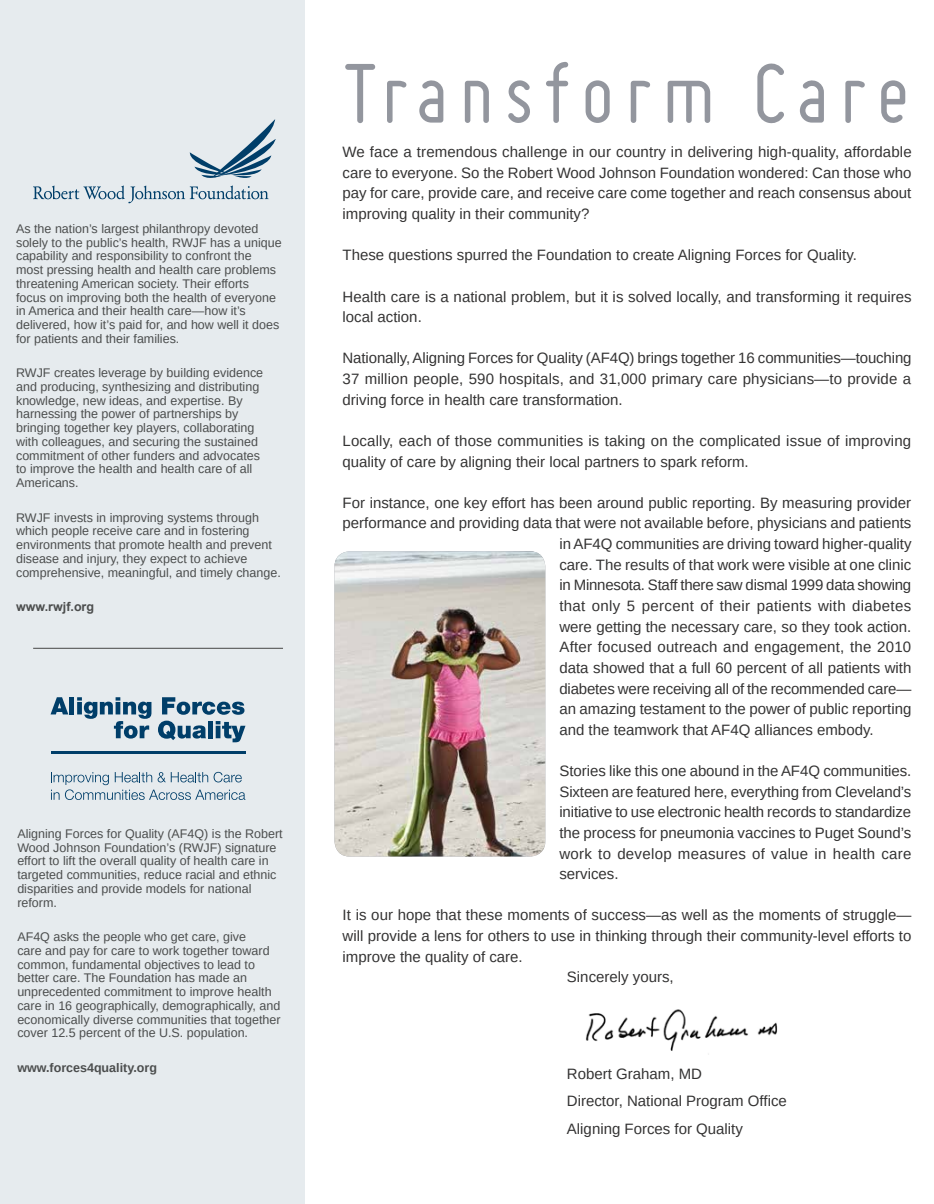
<style>
.page{position:relative;width:934px;height:1204px;background:#fff}
.page>*{position:absolute;margin:0;border:0;box-sizing:border-box;transform-origin:0 0}
.t1{font:92.5px "Miso";letter-spacing:.1em;color:#93969e}
.t2{font:15px/20.6px "Arimo";color:#343333;text-align:justify}
.t3{font:15px "Arimo";letter-spacing:.02em;color:#343333}
.t4{font:12.5px/13.8px "Arimo";color:#4b4d4d}
.t5{font:700 12.5px "Arimo";color:#4b4d4d}
.t6{font:700 12.5px "Arial";color:#4b4d4d}
</style>
<div class="page">
<div style="left:0;top:0;width:304px;height:1204px;background:#e6ebee"></div>
<img style="left:586px;top:1009px;width:192px;height:46px">
<svg style="left:33px;top:119px;width:243px;height:84px"></svg>
<hr style="left:51px;top:752px;width:195px;height:2px;background:#003e69">
<svg style="left:51px;top:697px;width:17px;height:17px"></svg>
<hr style="left:70px;top:697px;width:4px;height:17px;background:#003e69">
<svg style="left:77px;top:697px;width:74px;height:41px"></svg>
<svg style="left:158px;top:697px;width:87px;height:45px"></svg>
<svg style="left:51px;top:772px;width:194px;height:28px"></svg>
<img style="left:334px;top:551px;width:211px;height:305px">
<hr style="left:33px;top:648px;width:250px;height:1px;background:#666767">
<p class="t4" style="left:16px;top:222px;width:267px">As the nation’s largest philanthropy devoted solely to the public’s health, RWJF has a unique capability and responsibility to confront the most pressing health and health care problems threatening American society. Their efforts focus on improving both the health of everyone in America and their health care—how it’s delivered, how it’s paid for, and how well it does for patients and their families.</p>
<p class="t4" style="left:16px;top:366px;width:249px">RWJF creates leverage by building evidence and producing, synthesizing and distributing knowledge, new ideas, and expertise. By harnessing the power of partnerships by bringing together key players, collaborating with colleagues, and securing the sustained commitment of other funders and advocates to improve the health and health care of all Americans.</p>
<p class="t4" style="left:16px;top:510px;width:266px">RWJF invests in improving systems through which people receive care and in fostering environments that promote health and prevent disease and injury, they expect to achieve comprehensive, meaningful, and timely change.</p>
<p class="t6" style="left:16px;top:598px;width:80px">www.rwjf.org</p>
<p class="t4" style="left:17px;top:827px;width:267px">Aligning Forces for Quality (AF4Q) is the Robert Wood Johnson Foundation’s (RWJF) signature effort to lift the overall quality of health care in targeted communities, reduce racial and ethnic disparities and provide models for national reform.</p>
<p class="t4" style="left:17px;top:930px;width:265px">AF4Q asks the people who get care, give<br>care and pay for care to work together toward common, fundamental objectives to lead to better care. The Foundation has made an unprecedented commitment to improve health care in 16 geographically, demographically, and economically diverse communities that together cover 12.5 percent of the U.S. population.</p>
<p class="t5" style="left:17px;top:1060px;width:141px">www.forces4quality.org</p>
<h1 class="t1" style="left:343px;top:42px;width:569px">Transform Care</h1>
<p class="t2" style="left:343px;top:142px;width:570px">We face a tremendous challenge in our country in delivering high-quality, affordable care to everyone. So the Robert Wood Johnson Foundation wondered: Can those who pay for care, provide care, and receive care come together and reach consensus about improving quality in their community?</p>
<p class="t2" style="left:343px;top:245px;width:516px">These questions spurred the Foundation to create Aligning Forces for Quality.</p>
<p class="t2" style="left:343px;top:286px;width:570px">Health care is a national problem, but it is solved locally, and transforming it requires local action.</p>
<p class="t2" style="left:343px;top:348px;width:570px">Nationally, Aligning Forces for Quality (AF4Q) brings together 16 communities—touching 37 million people, 590 hospitals, and 31,000 primary care physicians—to provide a driving force in health care transformation.</p>
<p class="t2" style="left:343px;top:431px;width:570px">Locally, each of those communities is taking on the complicated issue of improving quality of care by aligning their local partners to spark reform.</p>
<p class="t2" style="left:343px;top:492px;width:570px">For instance, one key effort has been around public reporting. By measuring provider</p>
<p class="t2" style="left:343px;top:513px;width:570px">performance and providing data that were not available before, physicians and patients</p>
<p class="t2" style="left:559px;top:534px;width:353px">in AF4Q communities are driving toward higher-quality</p>
<p class="t2" style="left:559px;top:554px;width:353px">care. The results of that work were visible at one clinic</p>
<p class="t2" style="left:559px;top:575px;width:353px">in Minnesota. Staff there saw dismal 1999 data showing</p>
<p class="t3" style="left:559px;top:598px;width:353px">that only 5 percent of their patients with diabetes</p>
<p class="t2" style="left:559px;top:616px;width:353px">were getting the necessary care, so they took action.</p>
<p class="t2" style="left:559px;top:637px;width:353px">After focused outreach and engagement, the 2010</p>
<p class="t2" style="left:559px;top:657px;width:353px">data showed that a full 60 percent of all patients with</p>
<p class="t2" style="left:559px;top:678px;width:353px">diabetes were receiving all of the recommended care—</p>
<p class="t2" style="left:559px;top:699px;width:353px">an amazing testament to the power of public reporting</p>
<p class="t2" style="left:559px;top:719px;width:316px">and the teamwork that AF4Q alliances embody.</p>
<p class="t2" style="left:559px;top:761px;width:353px">Stories like this one abound in the AF4Q communities.<br>Sixteen are featured here, everything from Cleveland’s initiative to use electronic health records to standardize the process for pneumonia vaccines to Puget Sound’s work to develop measures of value in health care services.</p>
<p class="t2" style="left:343px;top:905px;width:570px">It is our hope that these moments of success—as well as the moments of struggle—</p>
<p class="t2" style="left:343px;top:926px;width:570px">will provide a lens for others to use in thinking through their community-level efforts to</p>
<p class="t2" style="left:343px;top:946px;width:182px">improve the quality of care.</p>
<p class="t2" style="left:567px;top:967px;width:108px">Sincerely yours,</p>
<p class="t2" style="left:567px;top:1060px;width:221px;line-height:27.5px;text-align:left">Robert Graham, MD<br>Director, National Program Office<br>Aligning Forces for Quality</p>
</div>
